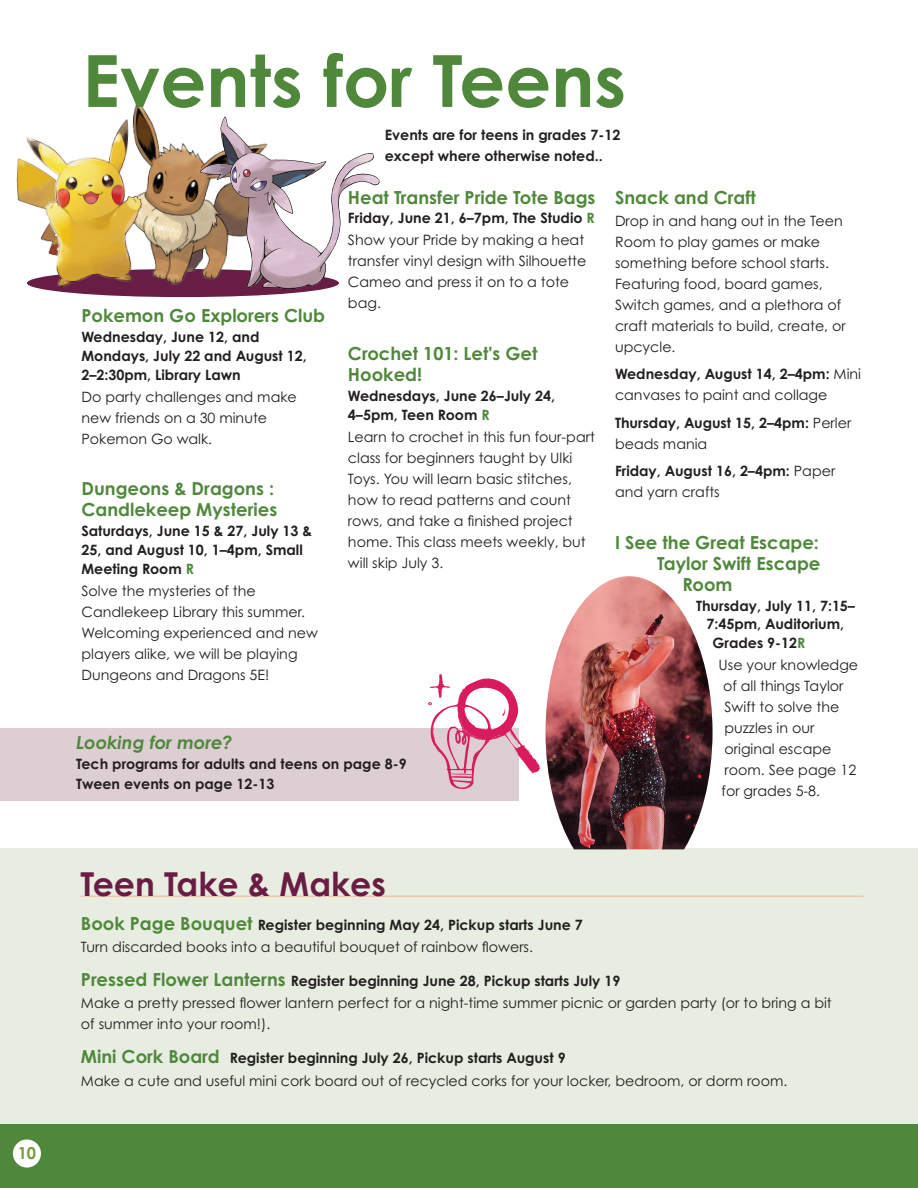
<style>
.page{position:relative;width:918px;height:1188px;background:#fff}
.page>*{position:absolute;margin:0;border:0;box-sizing:border-box;transform-origin:0 0}
.t1{font:700 72px "Century Gothic Pro";color:#4f883b}
.t2{font:700 33px "Century Gothic Pro";color:#691d44}
.t3{font:700 18px/21px "Century Gothic Pro";color:#4f883b}
.t4{font:italic 700 18px "Century Gothic Pro";color:#4f883b}
.t5{font:700 16.5px "Century Gothic Pro";color:#799c3d}
.t6{font:14.25px/21px "Century Gothic Pro";color:#231f20}
.t7{font:700 14.25px/18.8px "Century Gothic Pro";color:#231f20}
.s1{color:#4f883b}
.s2{font-weight:700}
.s3{font-weight:700;color:#4f883b}
.s4{font-weight:400}
.s5{font-weight:700;font-size:18px;color:#4f883b}
</style>
<div class="page">
<div style="left:0;top:848px;width:918px;height:287px;background:#e8ede2"></div>
<div style="left:0;top:1124px;width:918px;height:64px;background:#4f883b"></div>
<div style="left:27px;top:269px;width:312px;height:28px;background:#671d44;border-radius:50%"></div>
<img style="left:133px;top:100px;width:68px;height:185px">
<img style="left:201px;top:116px;width:179px;height:181px">
<div style="left:13px;top:1139px;width:28px;height:28px;background:#fff;border-radius:50%"></div>
<hr style="left:81px;top:896px;width:783px;height:1px;background:#ebb695">
<div style="left:0;top:728px;width:519px;height:73px;background:#ddced3"></div>
<svg style="left:428px;top:674px;width:112px;height:115px"></svg>
<img style="left:16px;top:119px;width:135px;height:170px">
<img style="left:545px;top:576px;width:167px;height:273px">
<p class="t5" style="left:18px;top:1142px;width:20px">10</p>
<h1 class="t1" style="left:82px;top:36px;width:545px">Events for Teens</h1>
<p class="t7" style="left:385px;top:124px;width:237px;line-height:21px">Events are for teens in grades 7-12 except where otherwise noted..</p>
<p class="t3" style="left:81px;top:305px;width:245px">Pokemon Go Explorers Club</p>
<p class="t7" style="left:81px;top:327px;width:227px">Wednesday, June 12, and<br>Mondays, July 22 and August 12,<br>2–2:30pm, Library Lawn</p>
<p class="t6" style="left:81px;top:386px;width:217px">Do party challenges and make new friends on a 30 minute<br>Pokemon Go walk.</p>
<p class="t3" style="left:81px;top:478px;width:197px">Dungeons &amp; Dragons :<br>Candlekeep Mysteries</p>
<p class="t7" style="left:81px;top:521px;width:232px">Saturdays, June 15 &amp; 27, July 13 &amp;<br>25, and August 10, 1–4pm, Small<br>Meeting Room <span class="s1">R</span></p>
<p class="t6" style="left:81px;top:580px;width:238px">Solve the mysteries of the<br>Candlekeep Library this summer.<br>Welcoming experienced and new players alike, we will be playing<br>Dungeons and Dragons 5E!</p>
<p class="t3" style="left:348px;top:186px;width:249px">Heat Transfer Pride Tote Bags</p>
<p class="t6" style="left:348px;top:207px;width:248px"><span class="s2">Friday, June 21, 6–7pm, The Studio</span> <span class="s3">R<br></span>Show your Pride by making a heat transfer vinyl design with Silhouette<br>Cameo and press it on to a tote bag.</p>
<p class="t3" style="left:348px;top:343px;width:191px">Crochet 101: Let's Get<br>Hooked!</p>
<p class="t7" style="left:348px;top:386px;width:209px">Wednesdays, June 26–July 24,<br>4–5pm, Teen Room <span class="s1">R</span></p>
<p class="t6" style="left:348px;top:426px;width:248px">Learn to crochet in this fun four-part class for beginners taught by Ulki<br>Toys. You will learn basic stitches, how to read patterns and count rows, and take a finished project home. This class meets weekly, but will skip July 3.</p>
<p class="t4" style="left:76px;top:731px;width:158px">Looking for more?</p>
<p class="t7" style="left:76px;top:754px;width:332px;line-height:19.8px">Tech programs for adults and teens on page 8-9<br>Tween events on page 12-13</p>
<p class="t3" style="left:615px;top:186px;width:142px">Snack and Craft</p>
<p class="t6" style="left:615px;top:210px;width:232px">Drop in and hang out in the Teen<br>Room to play games or make something before school starts.<br>Featuring food, board games,<br>Switch games, and a plethora of craft materials to build, create, or upcycle.</p>
<p class="t6" style="left:615px;top:364px;width:248px"><span class="s2">Wednesday, August 14, 2–4pm:</span> Mini canvases to paint and collage</p>
<p class="t7" style="left:615px;top:412px;width:238px;line-height:21px">Thursday, August 15, 2–4pm: <span class="s4">Perler beads mania</span></p>
<p class="t7" style="left:615px;top:460px;width:222px;line-height:21px">Friday, August 16, 2–4pm: <span class="s4">Paper and yarn crafts</span></p>
<p class="t3" style="left:615px;top:531px;width:205px">I See the Great Escape:</p>
<p class="t3" style="left:657px;top:552px;width:165px">Taylor Swift Escape</p>
<p class="t3" style="left:682px;top:573px;width:51px">Room</p>
<p class="t7" style="left:696px;top:596px;width:161px">Thursday, July 11, 7:15–</p>
<p class="t7" style="left:706px;top:615px;width:139px">7:45pm, Auditorium,</p>
<p class="t7" style="left:712px;top:633px;width:94px">Grades 9-12<span class="s1">R</span></p>
<p class="t6" style="left:718px;top:654px;width:141px">Use your knowledge of all things Taylor<br>Swift to solve the puzzles in our original escape room. See page 12 for grades 5-8.</p>
<h2 class="t2" style="left:81px;top:863px;width:307px">Teen Take &amp; Makes</h2>
<p class="t6" style="left:81px;top:913px;width:503px;line-height:22px"><span class="s5">Book Page Bouquet</span> <span class="s2">Register beginning May 24, Pickup starts June 7<br></span>Turn discarded books into a beautiful bouquet of rainbow flowers.</p>
<p class="t6" style="left:81px;top:970px;width:752px;line-height:21.6px"><span class="s5">Pressed Flower Lanterns</span> <span class="s2">Register beginning June 28, Pickup starts July 19<br></span>Make a pretty pressed flower lantern perfect for a night-time summer picnic or garden party (or to bring a bit of summer into your room!).</p>
<p class="t6" style="left:81px;top:1047px;width:708px;line-height:22px"><span class="s5">Mini Cork Board</span> <span class="s2">Register beginning July 26, Pickup starts August 9<br></span>Make a cute and useful mini cork board out of recycled corks for your locker, bedroom, or dorm room.</p>
</div>
